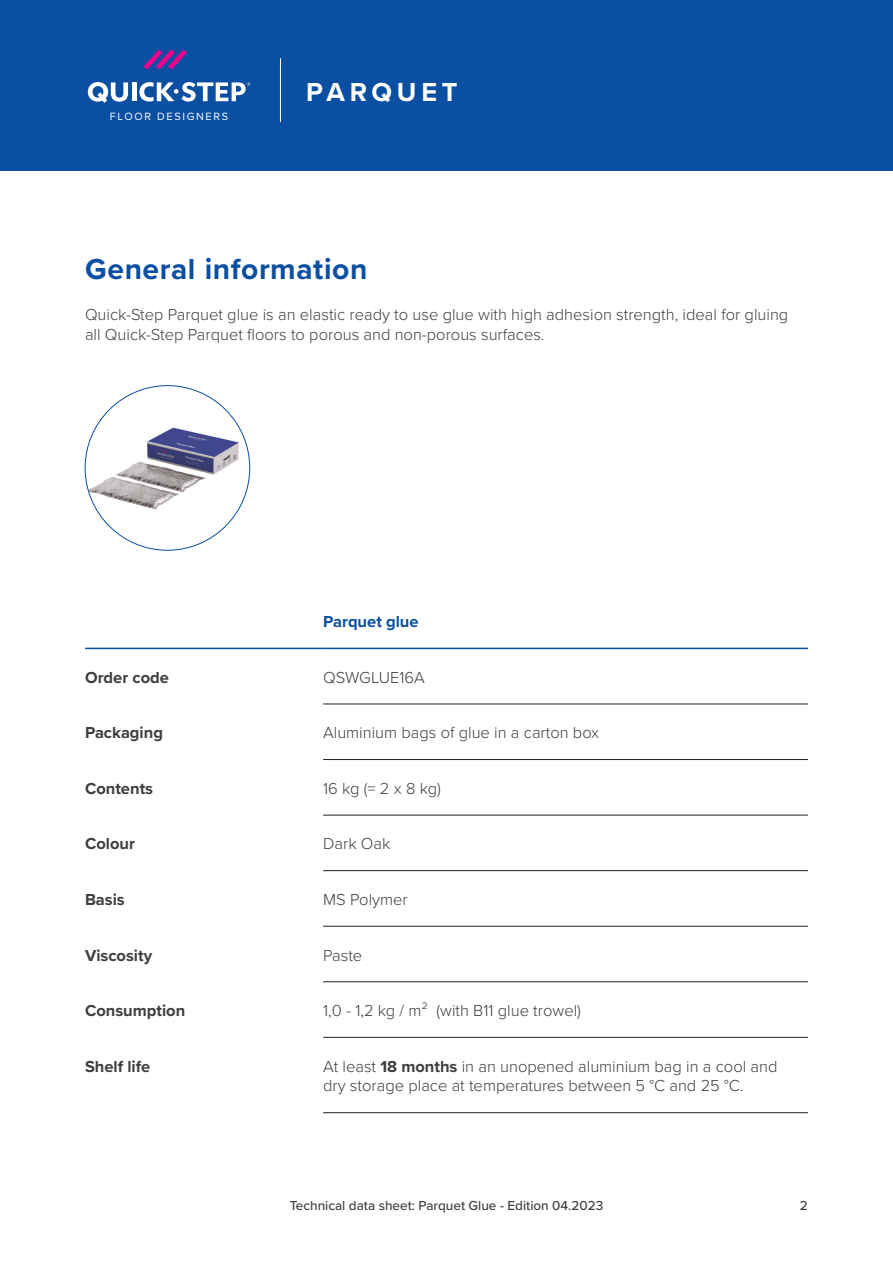
<style>
.page{position:relative;width:893px;height:1263px;background:#fff}
.page>*{position:absolute;margin:0;border:0;box-sizing:border-box;transform-origin:0 0}
.t1{font:700 30px "Proxima Nova";letter-spacing:.02em;color:#0a4fa2}
.Range{font:700 27px "Proxima Nova";letter-spacing:.175em;color:#fff}
.BodyText{font:300 16.5px/19.8px "Proxima Nova";color:#3e3e3f}
.Column-First{font:700 16.5px "Proxima Nova";color:#3e3e3f}
.Row-Header{font:700 16.5px "Proxima Nova";color:#0a4fa2}
.t2{font:500 13.5px "Proxima Nova";color:#3e3e3f}
.FloorDesigners{font:10.95px "Proxima Nova";letter-spacing:.15em;color:#fff}
.s1{font-weight:700}
</style>
<div class="page">
<div style="left:0;top:0;width:893px;height:170px;background:#0a4fa2"></div>
<hr style="left:280px;top:58px;width:1px;height:64px;background:#fff">
<svg style="left:144px;top:49px;width:43px;height:21px"></svg>
<svg style="left:88px;top:82px;width:40px;height:21px"></svg>
<hr style="left:132px;top:82px;width:4px;height:19px;background:#fff">
<svg style="left:139px;top:82px;width:111px;height:20px"></svg>
<img style="left:85px;top:385px;width:165px;height:165px;border-radius:82px">
<hr style="left:323px;top:704px;width:485px;height:1px;background:#231f20">
<hr style="left:323px;top:759px;width:485px;height:1px;background:#231f20">
<hr style="left:323px;top:815px;width:485px;height:1px;background:#231f20">
<hr style="left:323px;top:870px;width:485px;height:1px;background:#231f20">
<hr style="left:323px;top:926px;width:485px;height:1px;background:#231f20">
<hr style="left:323px;top:981px;width:485px;height:1px;background:#231f20">
<hr style="left:323px;top:1037px;width:485px;height:1px;background:#231f20">
<hr style="left:323px;top:1112px;width:485px;height:1px;background:#231f20">
<hr style="left:323px;top:648px;width:485px;height:1px;background:#0a4fa2">
<hr style="left:85px;top:648px;width:238px;height:1px;background:#0a4fa2">
<p class="FloorDesigners" style="left:110px;top:108px;width:120px">FLOOR DESIGNERS</p>
<p class="Range" style="left:306px;top:72px;width:153px">PARQUET</p>
<p class="t1" style="left:85px;top:246px;width:284px">General information</p>
<p class="BodyText" style="left:85px;top:304px;width:705px">Quick-Step Parquet glue is an elastic ready to use glue with high adhesion strength, ideal for gluing all Quick-Step Parquet floors to porous and non-porous surfaces.</p>
<p class="Row-Header" style="left:323px;top:609px;width:97px">Parquet glue</p>
<p class="Column-First" style="left:85px;top:665px;width:86px">Order code</p>
<p class="BodyText" style="left:323px;top:666px;width:103px">QSWGLUE16A</p>
<p class="Column-First" style="left:85px;top:720px;width:79px">Packaging</p>
<p class="BodyText" style="left:323px;top:722px;width:277px">Aluminium bags of glue in a carton box</p>
<p class="Column-First" style="left:85px;top:776px;width:70px">Contents</p>
<p class="BodyText" style="left:323px;top:777px;width:119px">16 kg (= 2 x 8 kg)</p>
<p class="Column-First" style="left:85px;top:831px;width:51px">Colour</p>
<p class="BodyText" style="left:323px;top:833px;width:69px">Dark Oak</p>
<p class="Column-First" style="left:85px;top:887px;width:41px">Basis</p>
<p class="BodyText" style="left:323px;top:889px;width:86px">MS Polymer</p>
<p class="Column-First" style="left:85px;top:943px;width:69px">Viscosity</p>
<p class="BodyText" style="left:323px;top:944px;width:41px">Paste</p>
<p class="Column-First" style="left:85px;top:998px;width:102px">Consumption</p>
<p class="BodyText" style="left:323px;top:1000px;width:259px">1,0 - 1,2 kg / m² (with B11 glue trowel)</p>
<p class="Column-First" style="left:85px;top:1054px;width:67px">Shelf life</p>
<p class="BodyText" style="left:323px;top:1055px;width:456px">At least <span class="s1">18 months</span> in an unopened aluminium bag in a cool and dry storage place at temperatures between 5 °C and 25 °C.</p>
<p class="t2" style="left:290px;top:1195px;width:315px">Technical data sheet: Parquet Glue - Edition 04.2023</p>
<p class="t2" style="left:800px;top:1195px;width:9px">2</p>
</div>
